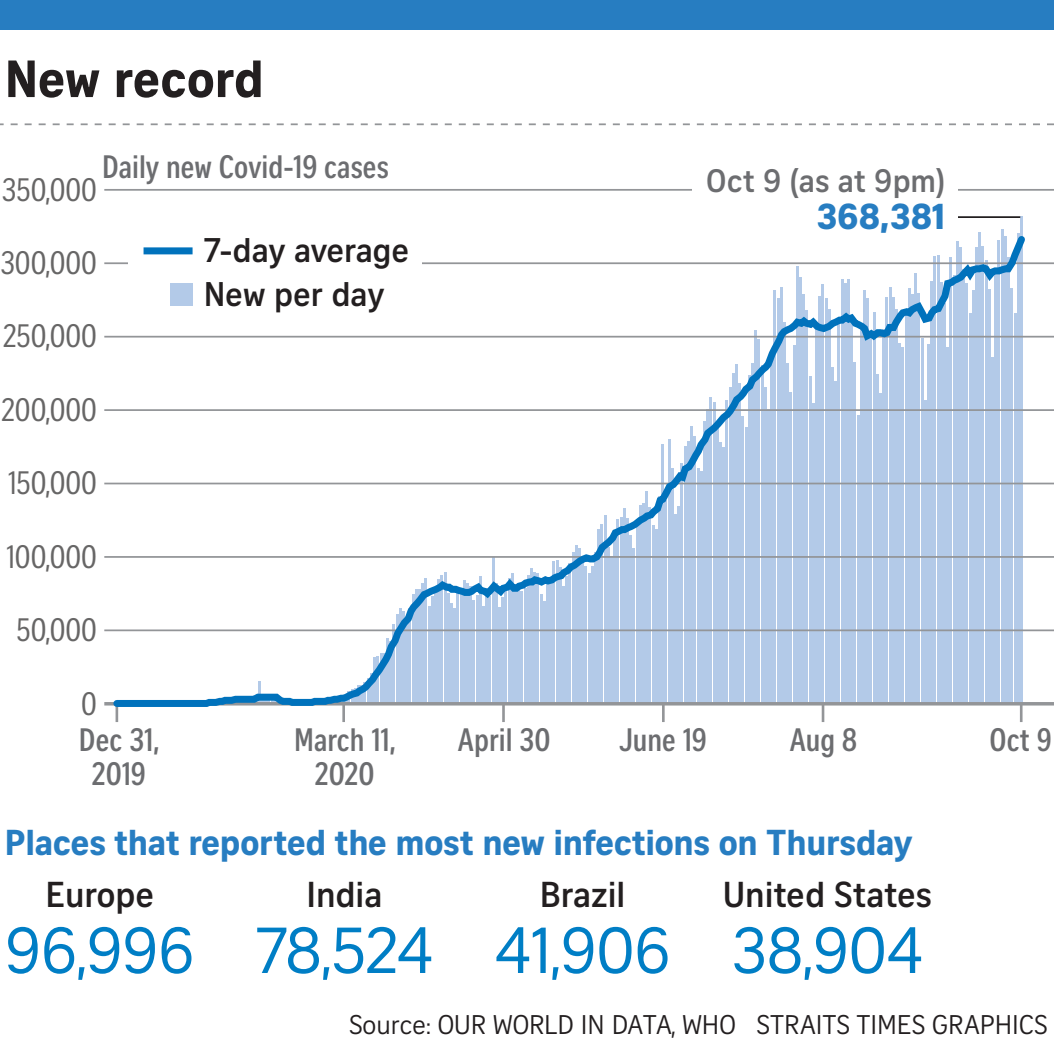
<style>
.page{position:relative;width:1054px;height:1042px;background:#fff}
.page>*{position:absolute;margin:0;border:0;box-sizing:border-box;transform-origin:0 0}
.t1{font:63px "Curator Head ST Regular";letter-spacing:-.015em;color:#007ec5}
.t2{font:50.75px "Curator Head ST Bold";color:#231f20}
.t3{font:35px "Curator Head ST Bold";letter-spacing:-.01em;color:#277dc1}
.t4{font:700 35px "Curator Head ST Semi";color:#231f20}
.t5{font:700 35px "Curator Head ST Extra";color:#277dc1}
.t6{font:700 33.25px/44.1px "Curator Head ST Semi";color:#231f20}
.t7{font:700 31.5px/33.2px "Curator Head Cond ST Semi";color:#6c6d70;text-align:center}
.t8{font:31.5px "Curator Head Cond ST Regular";color:#676666}
.t9{font:700 31.5px "Curator Head ST Semi";color:#6c6d70}
.t10{font:26.25px "Curator Serp Text";color:#231f20}
</style>
<div class="page">
<hr style="left:1001px;top:229px;width:2px;height:474px;background:#b3cae8">
<hr style="left:1020px;top:216px;width:2px;height:487px;background:#b3cae8">
<svg style="left:116px;top:710px;width:2px;height:12px"></svg>
<hr style="left:342px;top:704px;width:3px;height:18px;background:#939598">
<hr style="left:502px;top:704px;width:3px;height:18px;background:#939598">
<svg style="left:662px;top:710px;width:2px;height:12px"></svg>
<hr style="left:821px;top:704px;width:3px;height:18px;background:#939598">
<svg style="left:1020px;top:710px;width:2px;height:12px"></svg>
<hr style="left:104px;top:702px;width:950px;height:3px;background:#939598">
<hr style="left:104px;top:629px;width:950px;height:2px;background:#939598">
<hr style="left:104px;top:556px;width:950px;height:2px;background:#939598">
<hr style="left:104px;top:483px;width:950px;height:1px;background:#939598">
<hr style="left:104px;top:409px;width:950px;height:2px;background:#939598">
<hr style="left:104px;top:336px;width:950px;height:1px;background:#939598">
<hr style="left:104px;top:262px;width:950px;height:2px;background:#939598">
<hr style="left:104px;top:189px;width:950px;height:2px;background:#939598">
<svg style="left:110px;top:230px;width:920px;height:480px"></svg>
<div style="left:0;top:0;width:1054px;height:30px;background:#277dc1"></div>
<svg style="left:0;top:123px;width:1054px;height:2px"></svg>
<div style="left:128px;top:223px;width:294px;height:102px;background:#fff"></div>
<div style="left:144px;top:247px;width:48px;height:7px;background:#0072bc"></div>
<hr style="left:926px;top:216px;width:94px;height:2px;background:#231f20">
<div style="left:692px;top:177px;width:266px;height:49px;background:#fff"></div>
<div style="left:170px;top:283px;width:22px;height:23px;background:#b3cae8"></div>
<h2 class="t2" style="left:5px;top:48px;width:260px">New record</h2>
<p class="t8" style="left:2px;top:172px;width:97px">350,000</p>
<p class="t7" style="left:102px;top:150px;width:288px">Daily new Covid-19 cases</p>
<p class="t8" style="left:0;top:246px;width:98px">300,000</p>
<p class="t8" style="left:3px;top:319px;width:95px">250,000</p>
<p class="t6" style="left:204px;top:228px;width:206px">7-day average<br>New per day</p>
<p class="t8" style="left:2px;top:392px;width:97px">200,000</p>
<p class="t8" style="left:8px;top:466px;width:90px">150,000</p>
<p class="t8" style="left:7px;top:539px;width:92px">100,000</p>
<p class="t8" style="left:17px;top:613px;width:82px">50,000</p>
<p class="t8" style="left:81px;top:687px;width:17px">0</p>
<p class="t9" style="left:706px;top:162px;width:240px">Oct 9 (as at 9pm)</p>
<p class="t5" style="left:817px;top:194px;width:130px">368,381</p>
<p class="t7" style="left:79px;top:724px;width:82px">Dec 31,<br>2019</p>
<p class="t7" style="left:294px;top:724px;width:102px">March 11,<br>2020</p>
<p class="t7" style="left:458px;top:724px;width:94px">April 30</p>
<p class="t7" style="left:619px;top:724px;width:89px">June 19</p>
<p class="t7" style="left:789px;top:724px;width:69px">Aug 8</p>
<p class="t7" style="left:989px;top:724px;width:64px">Oct 9</p>
<p class="t3" style="left:5px;top:821px;width:909px">Places that reported the most new infections on Thursday</p>
<p class="t4" style="left:46px;top:874px;width:110px">Europe</p>
<h1 class="t1" style="left:5px;top:913px;width:191px">96,996</h1>
<p class="t4" style="left:723px;top:874px;width:210px">United States</p>
<h1 class="t1" style="left:731px;top:913px;width:193px">38,904</h1>
<p class="t10" style="left:349px;top:1009px;width:699px">Source: OUR WORLD IN DATA, WHO STRAITS TIMES GRAPHICS</p>
<p class="t4" style="left:306px;top:874px;width:77px">India</p>
<h1 class="t1" style="left:255px;top:913px;width:179px">78,524</h1>
<p class="t4" style="left:540px;top:874px;width:87px">Brazil</p>
<h1 class="t1" style="left:494px;top:913px;width:178px">41,906</h1>
</div>
